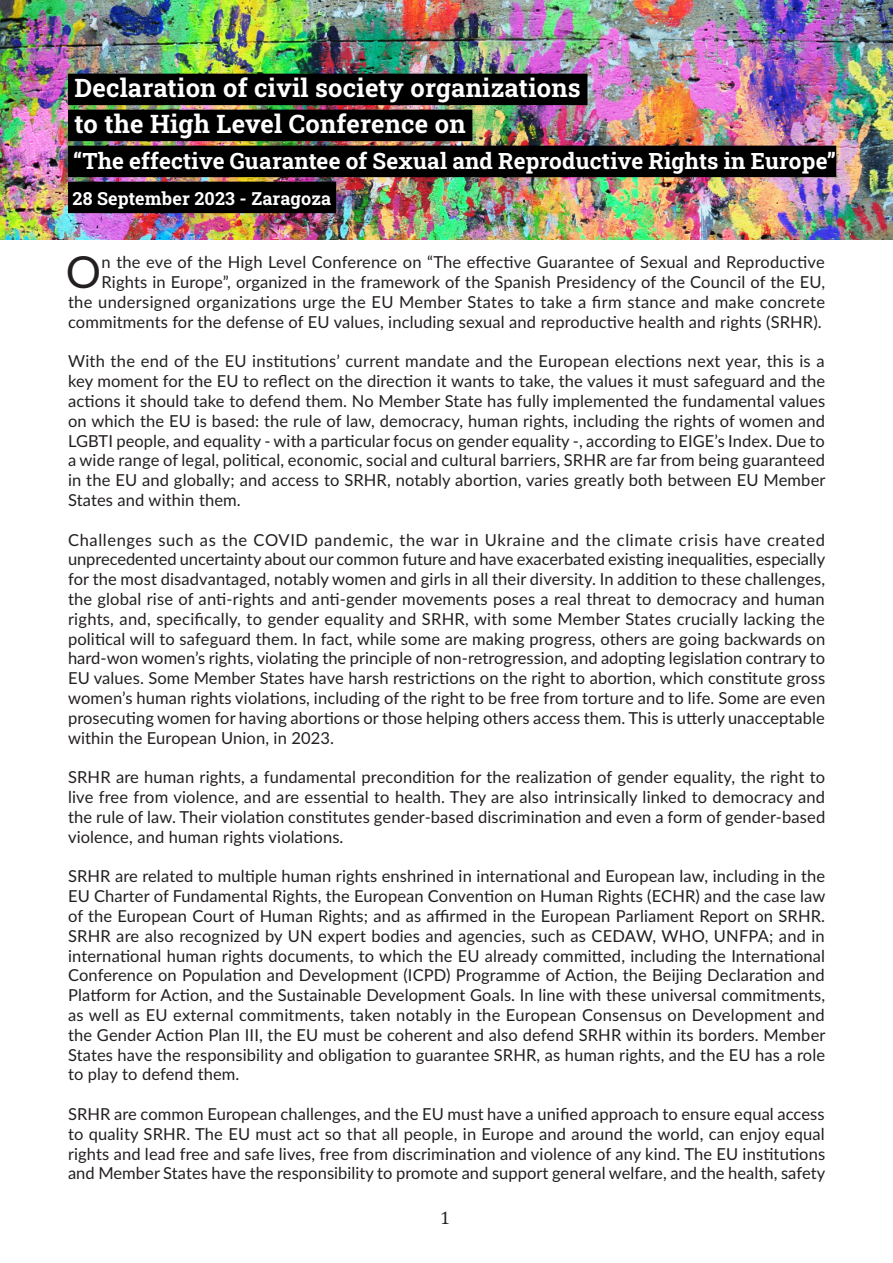
<style>
.page{position:relative;width:893px;height:1263px;background:#fff}
.page>*{position:absolute;margin:0;border:0;box-sizing:border-box;transform-origin:0 0}
.t1{font:44.1px "Lato";color:#231f20}
.t2{font:25.5px/36px "Roboto Slab";letter-spacing:.005em;color:#fff}
.t3{font:22.5px "Roboto Slab";letter-spacing:.005em;color:#fff}
.t4{font:18px "Roboto Slab";letter-spacing:.005em;color:#fff}
.t5{font:18px "Cambria";color:#231f20}
.t6{font:16.5px/19.8px "Lato";letter-spacing:.01em;color:#231f20;text-align:justify}
</style>
<div class="page">
<img style="left:0;top:0;width:893px;height:239px">
<div style="left:68px;top:74px;width:519px;height:31px;background:#000"></div>
<div style="left:68px;top:110px;width:404px;height:31px;background:#000"></div>
<div style="left:68px;top:146px;width:768px;height:31px;background:#000"></div>
<div style="left:68px;top:182px;width:268px;height:31px;background:#000"></div>
<h2 class="t2" style="left:74px;top:72px;width:508px">Declaration of civil society organizations to the High Level Conference on</h2>
<h3 class="t3" style="left:73px;top:151px;width:765px">“The effective Guarantee of Sexual and Reproductive Rights in Europe”</h3>
<p class="t4" style="left:73px;top:191px;width:260px">28 September 2023 - Zaragoza</p>
<p class="t6" style="left:68px;top:252px;width:759px;text-align:right">n the eve of the High Level Conference on “The effective Guarantee of Sexual and Reproductive Rights in Europe”, organized in the framework of the Spanish Presidency of the Council of the EU,<br>the undersigned organizations urge the EU Member States to take a firm stance and make concrete commitments for the defense of EU values, including sexual and reproductive health and rights (SRHR).</p>
<p class="t6" style="left:68px;top:351px;width:759px">With the end of the EU institutions’ current mandate and the European elections next year, this is a key moment for the EU to reflect on the direction it wants to take, the values it must safeguard and the actions it should take to defend them. No Member State has fully implemented the fundamental values on which the EU is based: the rule of law, democracy, human rights, including the rights of women and LGBTI people, and equality - with a particular focus on gender equality -, according to EIGE’s Index. Due to a wide range of legal, political, economic, social and cultural barriers, SRHR are far from being guaranteed in the EU and globally; and access to SRHR, notably abortion, varies greatly both between EU Member States and within them.</p>
<p class="t6" style="left:68px;top:529px;width:759px">Challenges such as the COVID pandemic, the war in Ukraine and the climate crisis have created unprecedented uncertainty about our common future and have exacerbated existing inequalities, especially for the most disadvantaged, notably women and girls in all their diversity. In addition to these challenges, the global rise of anti-rights and anti-gender movements poses a real threat to democracy and human rights, and, specifically, to gender equality and SRHR, with some Member States crucially lacking the political will to safeguard them. In fact, while some are making progress, others are going backwards on hard-won women’s rights, violating the principle of non-retrogression, and adopting legislation contrary to EU values. Some Member States have harsh restrictions on the right to abortion, which constitute gross women’s human rights violations, including of the right to be free from torture and to life. Some are even prosecuting women for having abortions or those helping others access them. This is utterly unacceptable within the European Union, in 2023.</p>
<p class="t6" style="left:68px;top:767px;width:759px">SRHR are human rights, a fundamental precondition for the realization of gender equality, the right to live free from violence, and are essential to health. They are also intrinsically linked to democracy and the rule of law. Their violation constitutes gender-based discrimination and even a form of gender-based violence, and human rights violations.</p>
<p class="t6" style="left:68px;top:866px;width:759px">SRHR are related to multiple human rights enshrined in international and European law, including in the EU Charter of Fundamental Rights, the European Convention on Human Rights (ECHR) and the case law of the European Court of Human Rights; and as affirmed in the European Parliament Report on SRHR.<br>SRHR are also recognized by UN expert bodies and agencies, such as CEDAW, WHO, UNFPA; and in international human rights documents, to which the EU already committed, including the International Conference on Population and Development (ICPD) Programme of Action, the Beijing Declaration and Platform for Action, and the Sustainable Development Goals. In line with these universal commitments, as well as EU external commitments, taken notably in the European Consensus on Development and the Gender Action Plan III, the EU must be coherent and also defend SRHR within its borders. Member States have the responsibility and obligation to guarantee SRHR, as human rights, and the EU has a role to play to defend them.</p>
<p class="t6" style="left:68px;top:1103px;width:759px">SRHR are common European challenges, and the EU must have a unified approach to ensure equal access to quality SRHR. The EU must act so that all people, in Europe and around the world, can enjoy equal rights and lead free and safe lives, free from discrimination and violence of any kind. The EU institutions and Member States have the responsibility to promote and support general welfare, and the health, safety</p>
<h1 class="t1" style="left:66px;top:247px;width:37px">O</h1>
<p class="t5" style="left:440px;top:1207px;width:11px">1</p>
</div>
